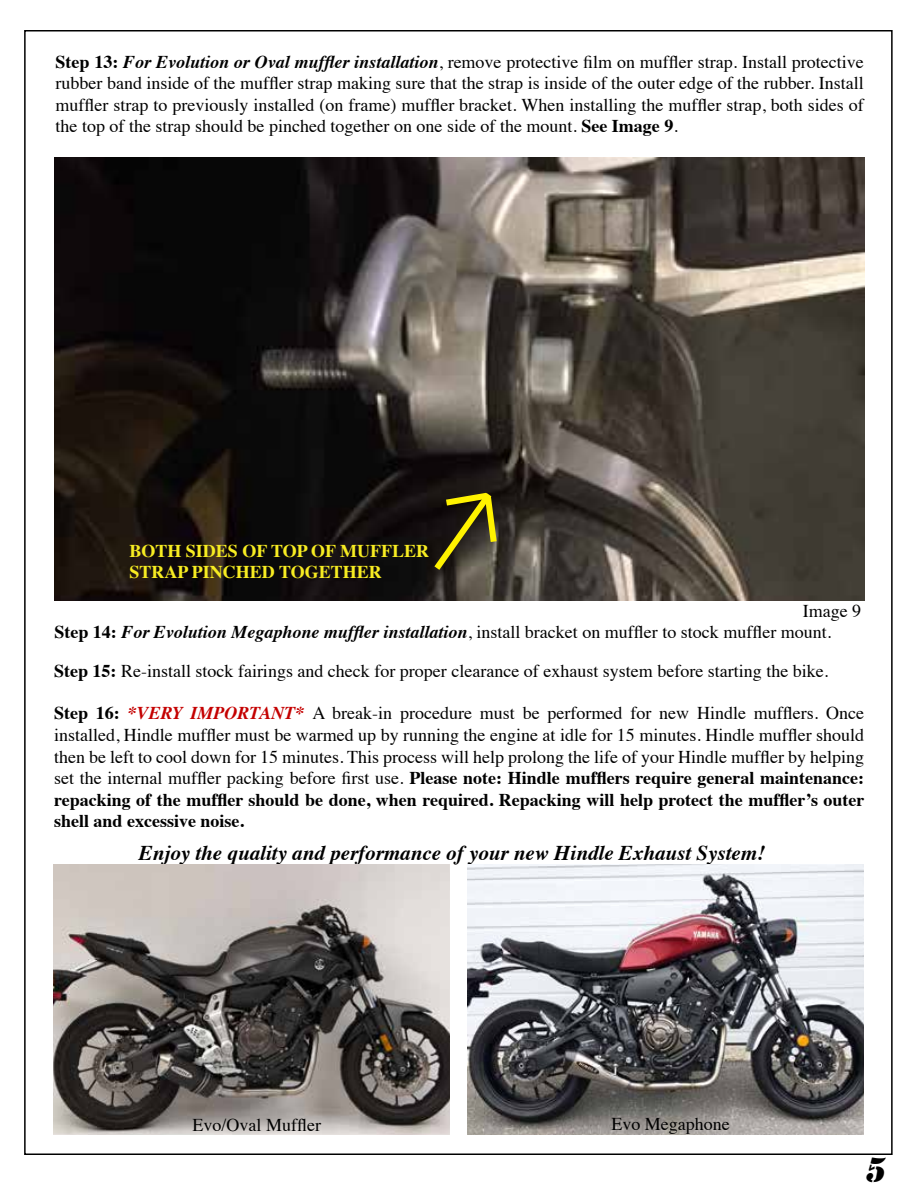
<style>
.page{position:relative;width:918px;height:1188px;background:#fff}
.page>*{position:absolute;margin:0;border:0;box-sizing:border-box;transform-origin:0 0}
.t1{font:italic 36px "Stencil";color:#000}
.t2{font:italic 700 21px "Times";color:#000}
.t3{font:18px/21.6px "Times";color:#000;text-align:justify}
.t4{font:700 18px/21.6px "Times";color:#f7ec22}
.s1{font-weight:700}
.s2{font-weight:700;font-style:italic}
.s3{font-weight:700;font-style:italic;color:#c40000}
</style>
<div class="page">
<img style="left:54px;top:158px;width:810px;height:442px">
<svg style="left:429px;top:486px;width:71px;height:90px;background:#4d471d"></svg>
<img style="left:54px;top:865px;width:396px;height:269px">
<img style="left:468px;top:865px;width:396px;height:269px">
<p class="t3" style="left:56px;top:49px;width:810px"><span class="s1">Step 13:</span> <span class="s2">For Evolution or Oval muffler installation</span>, remove protective film on muffler strap. Install protective rubber band inside of the muffler strap making sure that the strap is inside of the outer edge of the rubber. Install muffler strap to previously installed (on frame) muffler bracket. When installing the muffler strap, both sides of the top of the strap should be pinched together on one side of the mount. <span class="s1">See Image 9</span>.</p>
<p class="t4" style="left:129px;top:538px;width:301px">BOTH SIDES OF TOP OF MUFFLER<br>STRAP PINCHED TOGETHER</p>
<p class="t3" style="left:803px;top:599px;width:60px">Image 9</p>
<p class="t3" style="left:54px;top:619px;width:779px"><span class="s1">Step 14:</span> <span class="s2">For Evolution Megaphone muffler installation</span>, install bracket on muffler to stock muffler mount.</p>
<p class="t3" style="left:54px;top:659px;width:776px"><span class="s1">Step 15:</span> Re-install stock fairings and check for proper clearance of exhaust system before starting the bike.</p>
<p class="t3" style="left:54px;top:701px;width:812px"><span class="s1">Step 16:</span> <span class="s3">*VERY IMPORTANT*</span> A break-in procedure must be performed for new Hindle mufflers. Once installed, Hindle muffler must be warmed up by running the engine at idle for 15 minutes. Hindle muffler should then be left to cool down for 15 minutes. This process will help prolong the life of your Hindle muffler by helping set the internal muffler packing before first use. <span class="s1">Please note: Hindle mufflers require general maintenance: repacking of the muffler should be done, when required. Repacking will help protect the muffler’s outer shell and excessive noise.</span></p>
<p class="t2" style="left:139px;top:833px;width:628px">Enjoy the quality and performance of your new Hindle Exhaust System!</p>
<p class="t3" style="left:193px;top:1112px;width:130px">Evo/Oval Muffler</p>
<p class="t3" style="left:611px;top:1111px;width:120px">Evo Megaphone</p>
<h1 class="t1" style="left:864px;top:1149px;width:30px">5</h1>
</div>
